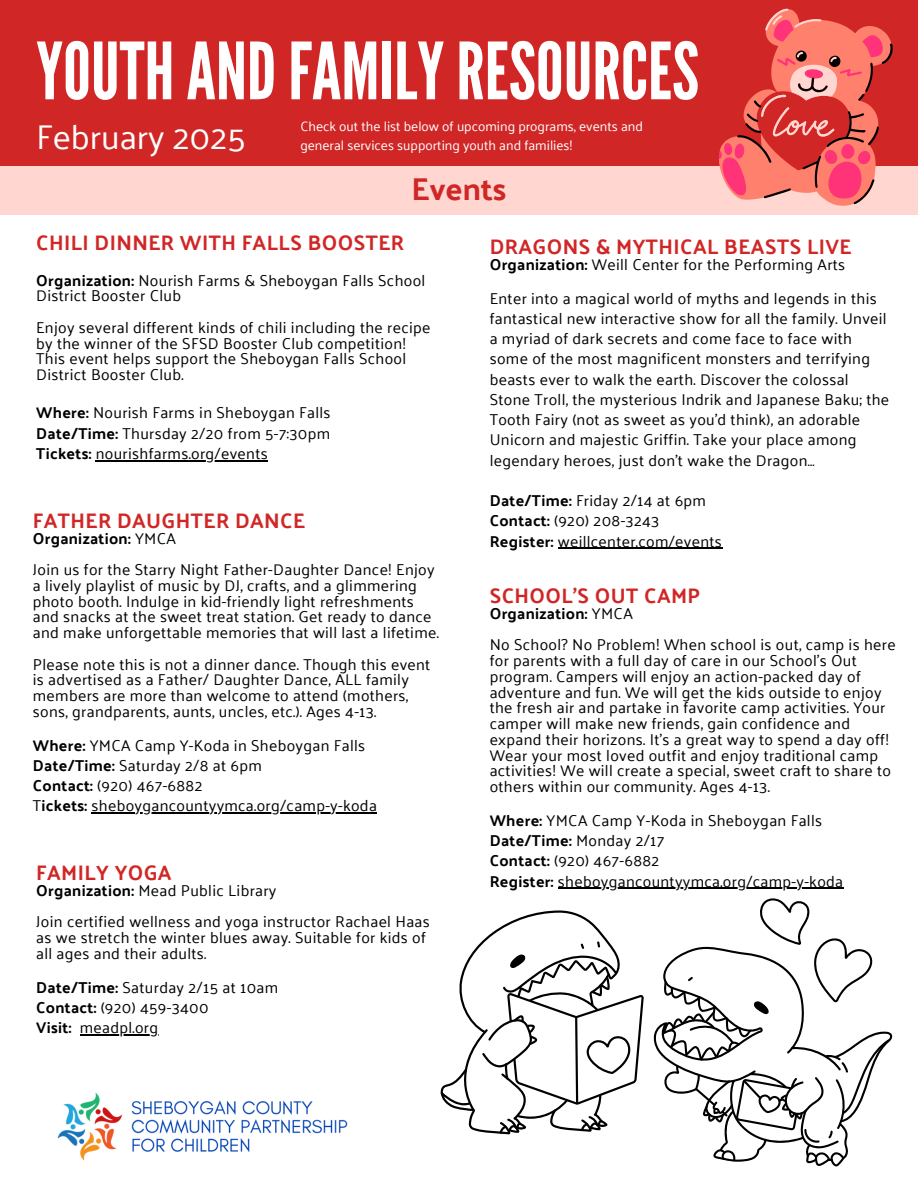
<style>
.page{position:relative;width:918px;height:1188px;background:#fff}
.page>*{position:absolute;margin:0;border:0;box-sizing:border-box;transform-origin:0 0}
.t1{font:78.6px "League Gothic";color:#fff}
.t2{font:34.2px "Palanquin";color:#fff}
.t3{font:700 31.5px "Palanquin";color:#d12626}
.t4{font:700 21px "Palanquin";letter-spacing:.02em;color:#d12626}
.t5{font:15.75px/15.8px "Palanquin";letter-spacing:.02em;color:#000}
.t6{font:700 15.75px "Palanquin";letter-spacing:.02em;color:#000}
.t7{font:13.5px "Palanquin";color:#fff}
.s1{font-weight:700}
.s2{font-weight:400}
</style>
<div class="page">
<div style="left:0;top:0;width:918px;height:167px;background:#d12626"></div>
<div style="left:0;top:167px;width:918px;height:47px;background:#ffd7d0"></div>
<svg style="left:440px;top:910px;width:204px;height:224px"></svg>
<svg style="left:653px;top:898px;width:240px;height:268px"></svg>
<svg style="left:719px;top:9px;width:174px;height:196px"></svg>
<img style="left:57px;top:1092px;width:291px;height:69px">
<hr style="left:92px;top:812px;width:285px;height:2px;background:#000">
<hr style="left:80px;top:1034px;width:78px;height:1px;background:#000">
<hr style="left:96px;top:460px;width:172px;height:1px;background:#000">
<hr style="left:558px;top:548px;width:164px;height:1px;background:#000">
<hr style="left:558px;top:888px;width:286px;height:1px;background:#000">
<h4 class="t1" style="left:36px;top:26px;width:664px">YOUTHANDFAMILYRESOURCES</h4>
<h4 class="t2" style="left:36px;top:117px;width:211px">February 2025</h4>
<h5 class="t7" style="left:300px;top:118px;width:344px">Check out the list below of upcoming programs, events and</h5>
<h5 class="t7" style="left:300px;top:137px;width:274px">general services supporting youth and families!</h5>
<h5 class="t3" style="left:412px;top:171px;width:96px">Events</h5>
<h5 class="t4" style="left:36px;top:230px;width:369px">CHILI DINNER WITH FALLS BOOSTER</h5>
<h5 class="t5" style="left:36px;top:272px;width:391px"><span class="s1">Organization:</span> Nourish Farms &amp; Sheboygan Falls School<br>District Booster Club</h5>
<h5 class="t5" style="left:36px;top:320px;width:396px">Enjoy several different kinds of chili including the recipe by the winner of the SFSD Booster Club competition!<br>This event helps support the Sheboygan Falls School District Booster Club.</h5>
<p class="t5" style="left:36px;top:403px;width:296px;line-height:20.2px;text-align:justify"><span class="s1">Where:</span> Nourish Farms in Sheboygan Falls <span class="s1">Date/Time:</span> Thursday 2/20 from 5-7:30pm <span class="s1">Tickets:</span> nourishfarms.org/events</p>
<h5 class="t4" style="left:490px;top:235px;width:364px">DRAGONS &amp; MYTHICAL BEASTS LIVE</h5>
<h5 class="t5" style="left:490px;top:257px;width:357px"><span class="s1">Organization:</span> Weill Center for the Performing Arts</h5>
<h5 class="t5" style="left:490px;top:288px;width:401px;line-height:20.2px">Enter into a magical world of myths and legends in this fantastical new interactive show for all the family. Unveil a myriad of dark secrets and come face to face with some of the most magnificent monsters and terrifying beasts ever to walk the earth. Discover the colossal Stone Troll, the mysterious Indrik and Japanese Baku; the Tooth Fairy (not as sweet as you'd think), an adorable Unicorn and majestic Griffin. Take your place among legendary heroes, just don't wake the Dragon…</h5>
<h4 class="t5" style="left:490px;top:491px;width:234px;line-height:20.2px"><span class="s1">Date/Time:</span> Friday 2/14 at 6pm<br><span class="s1">Contact:</span> (920) 208-3243<br><span class="s1">Register:</span> weillcenter.com/events</h4>
<h5 class="t4" style="left:490px;top:584px;width:212px">SCHOOL’S OUT CAMP</h5>
<h5 class="t6" style="left:490px;top:604px;width:145px">Organization: <span class="s2">YMCA</span></h5>
<h5 class="t5" style="left:490px;top:637px;width:407px">No School? No Problem! When school is out, camp is here for parents with a full day of care in our School's Out program. Campers will enjoy an action-packed day of adventure and fun. We will get the kids outside to enjoy the fresh air and partake in favorite camp activities. Your camper will make new friends, gain confidence and expand their horizons. It's a great way to spend a day off!<br>Wear your most loved outfit and enjoy traditional camp activities! We will create a special, sweet craft to share to others within our community. Ages 4-13.</h5>
<p class="t5" style="left:490px;top:810px;width:355px;line-height:20.2px"><span class="s1">Where:</span> YMCA Camp Y-Koda in Sheboygan Falls <span class="s1">Date/Time:</span> Monday 2/17<br><span class="s1">Contact:</span> (920) 467-6882<br><span class="s1">Register:</span> sheboygancountyymca.org/camp-y-koda</p>
<h1 class="t4" style="left:33px;top:508px;width:274px">FATHER DAUGHTER DANCE</h1>
<h1 class="t6" style="left:33px;top:529px;width:145px">Organization: <span class="s2">YMCA</span></h1>
<p class="t5" style="left:33px;top:562px;width:408px">Join us for the Starry Night Father-Daughter Dance! Enjoy a lively playlist of music by DJ, crafts, and a glimmering photo booth. Indulge in kid-friendly light refreshments and snacks at the sweet treat station. Get ready to dance and make unforgettable memories that will last a lifetime.</p>
<p class="t5" style="left:33px;top:656px;width:399px">Please note this is not a dinner dance. Though this event is advertised as a Father/ Daughter Dance, ALL family members are more than welcome to attend (mothers, sons, grandparents, aunts, uncles, etc.). Ages 4-13.</p>
<h2 class="t5" style="left:33px;top:735px;width:346px;line-height:20.2px"><span class="s1">Where:</span> YMCA Camp Y-Koda in Sheboygan Falls <span class="s1">Date/Time:</span> Saturday 2/8 at 6pm<br><span class="s1">Contact:</span> (920) 467-6882<br>T<span class="s1">ickets:</span> sheboygancountyymca.org/camp-y-koda</h2>
<h3 class="t4" style="left:36px;top:861px;width:137px">FAMILY YOGA</h3>
<h3 class="t5" style="left:36px;top:883px;width:242px"><span class="s1">Organization:</span> Mead Public Library</h3>
<h5 class="t5" style="left:36px;top:914px;width:395px">Join certified wellness and yoga instructor Rachael Haas as we stretch the winter blues away. Suitable for kids of all ages and their adults.</h5>
<h5 class="t5" style="left:36px;top:977px;width:244px;line-height:20.2px"><span class="s1">Date/Time:</span> Saturday 2/15 at 10am<br><span class="s1">Contact:</span> (920) 459-3400<br><span class="s1">Visit:</span></h5>
<h5 class="t5" style="left:80px;top:1020px;width:80px">meadpl.org</h5>
</div>
